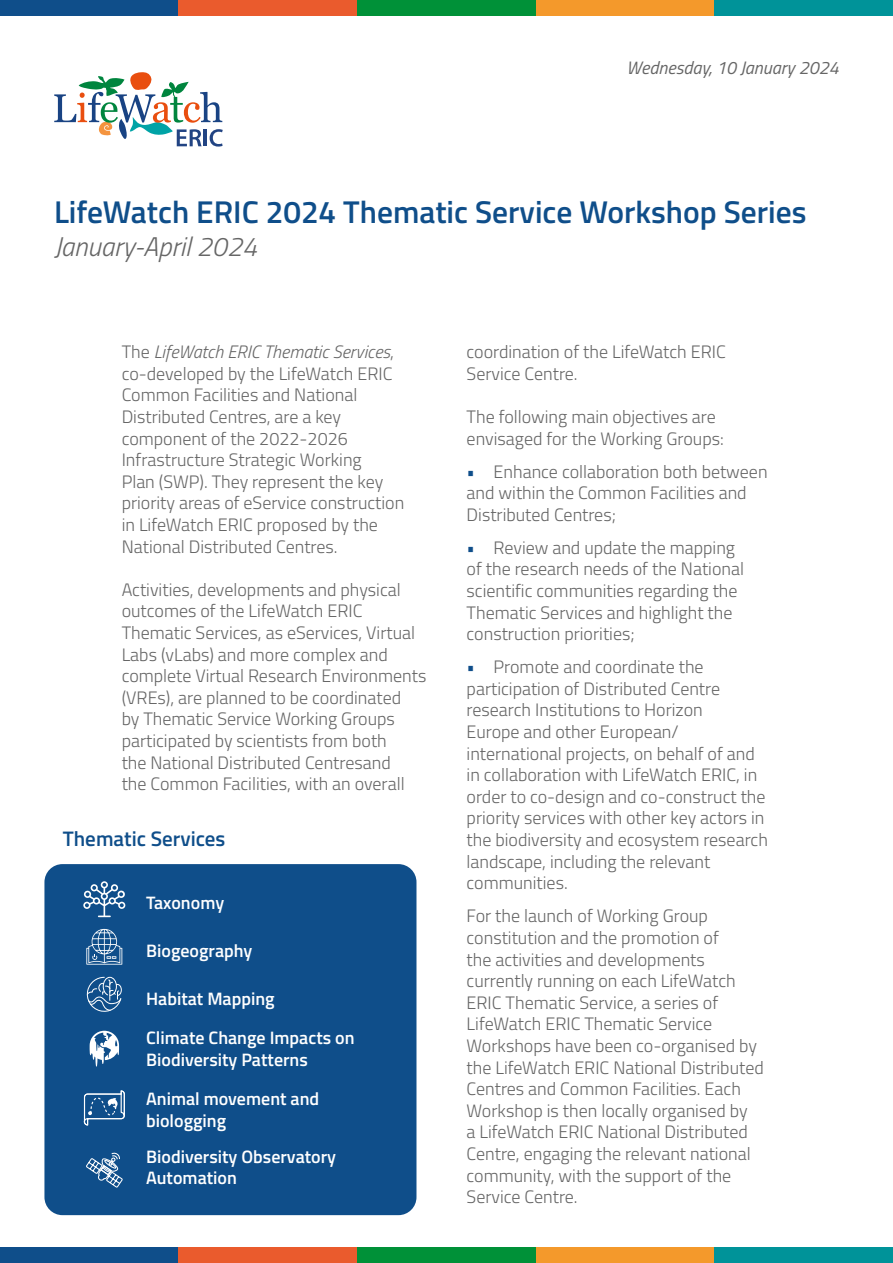
<style>
.page{position:relative;width:893px;height:1263px;background:#fff}
.page>*{position:absolute;margin:0;border:0;box-sizing:border-box;transform-origin:0 0}
.t1{font:600 31.5px "Titillium Web";color:#0f4e8a}
.t2{font:italic 300 27px "Titillium Web";color:#666}
.t3{font:600 21px "Titillium Web";color:#0f4e8a}
.t4{font:300 18px/21.6px "Titillium Web";color:#666}
.t5{font:600 18px/21.6px "Titillium Web";color:#fff}
.t6{font:italic 18px "Titillium Web";color:#666}
.s1{font-style:italic}
.s2{color:#0f4e8a}
</style>
<div class="page">
<div style="left:0;top:0;width:179px;height:15px;background:#0f4e8a"></div>
<div style="left:0;top:1248px;width:179px;height:15px;background:#0f4e8a"></div>
<div style="left:179px;top:0;width:178px;height:15px;background:#ea5b2d"></div>
<div style="left:179px;top:1248px;width:178px;height:15px;background:#ea5b2d"></div>
<div style="left:357px;top:0;width:179px;height:15px;background:#009138"></div>
<div style="left:357px;top:1248px;width:179px;height:15px;background:#009138"></div>
<div style="left:536px;top:0;width:178px;height:15px;background:#f4992b"></div>
<div style="left:536px;top:1248px;width:178px;height:15px;background:#f4992b"></div>
<div style="left:714px;top:0;width:179px;height:15px;background:#009399"></div>
<div style="left:714px;top:1248px;width:179px;height:15px;background:#009399"></div>
<svg style="left:54px;top:72px;width:169px;height:75px"></svg>
<div style="left:44px;top:864px;width:372px;height:351px;background:#0f4e8a;border-radius:18px"></div>
<svg style="left:83px;top:881px;width:42px;height:36px"></svg>
<svg style="left:86px;top:976px;width:36px;height:36px"></svg>
<svg style="left:83px;top:1090px;width:42px;height:36px"></svg>
<svg style="left:86px;top:1152px;width:37px;height:36px"></svg>
<svg style="left:86px;top:929px;width:36px;height:36px"></svg>
<svg style="left:90px;top:1031px;width:29px;height:36px"></svg>
<p class="t6" style="left:627px;top:55px;width:214px">Wednesday, 10 January 2024</p>
<h1 class="t1" style="left:54px;top:189px;width:754px">LifeWatch ERIC 2024 Thematic Service Workshop Series</h1>
<h2 class="t2" style="left:54px;top:227px;width:205px">January-April 2024</h2>
<p class="t4" style="left:122px;top:340px;width:284px">The <span class="s1">LifeWatch ERIC Thematic Services</span>, co-developed by the LifeWatch ERIC Common Facilities and National Distributed Centres, are a key component of the 2022-2026<br>Infrastructure Strategic Working<br>Plan (SWP). They represent the key priority areas of eService construction in LifeWatch ERIC proposed by the National Distributed Centres.</p>
<p class="t4" style="left:122px;top:578px;width:306px">Activities, developments and physical outcomes of the LifeWatch ERIC Thematic Services, as eServices, Virtual Labs (vLabs) and more complex and complete Virtual Research Environments (VREs), are planned to be coordinated<br>by Thematic Service Working Groups participated by scientists from both<br>the National Distributed Centresand<br>the Common Facilities, with an overall</p>
<p class="t3" style="left:63px;top:823px;width:164px">Thematic Services</p>
<p class="t5" style="left:146px;top:891px;width:80px">Taxonomy</p>
<p class="t5" style="left:146px;top:939px;width:108px">Biogeography</p>
<p class="t5" style="left:146px;top:986px;width:130px">Habitat Mapping</p>
<p class="t5" style="left:146px;top:1026px;width:210px">Climate Change Impacts on<br>Biodiversity Patterns</p>
<p class="t5" style="left:146px;top:1087px;width:175px">Animal movement and biologging</p>
<p class="t5" style="left:146px;top:1145px;width:192px">Biodiversity Observatory<br>Automation</p>
<p class="t4" style="left:467px;top:340px;width:261px">coordination of the LifeWatch ERIC<br>Service Centre.</p>
<p class="t4" style="left:467px;top:405px;width:259px">The following main objectives are envisaged for the Working Groups:</p>
<p class="t4" style="left:467px;top:460px;width:302px"><span class="s2">•</span> Enhance collaboration both between and within the Common Facilities and<br>Distributed Centres;</p>
<p class="t4" style="left:467px;top:536px;width:279px"><span class="s2">•</span> Review and update the mapping of the research needs of the National scientific communities regarding the Thematic Services and highlight the construction priorities;</p>
<p class="t4" style="left:467px;top:655px;width:303px"><span class="s2">•</span> Promote and coordinate the participation of Distributed Centre research Institutions to Horizon<br>Europe and other European/ international projects, on behalf of and in collaboration with LifeWatch ERIC, in order to co-design and co-construct the priority services with other key actors in the biodiversity and ecosystem research landscape, including the relevant communities.</p>
<p class="t4" style="left:467px;top:904px;width:299px">For the launch of Working Group constitution and the promotion of<br>the activities and developments currently running on each LifeWatch ERIC Thematic Service, a series of LifeWatch ERIC Thematic Service Workshops have been co-organised by the LifeWatch ERIC National Distributed Centres and Common Facilities. Each Workshop is then locally organised by<br>a LifeWatch ERIC National Distributed Centre, engaging the relevant national community, with the support of the Service Centre.</p>
</div>
